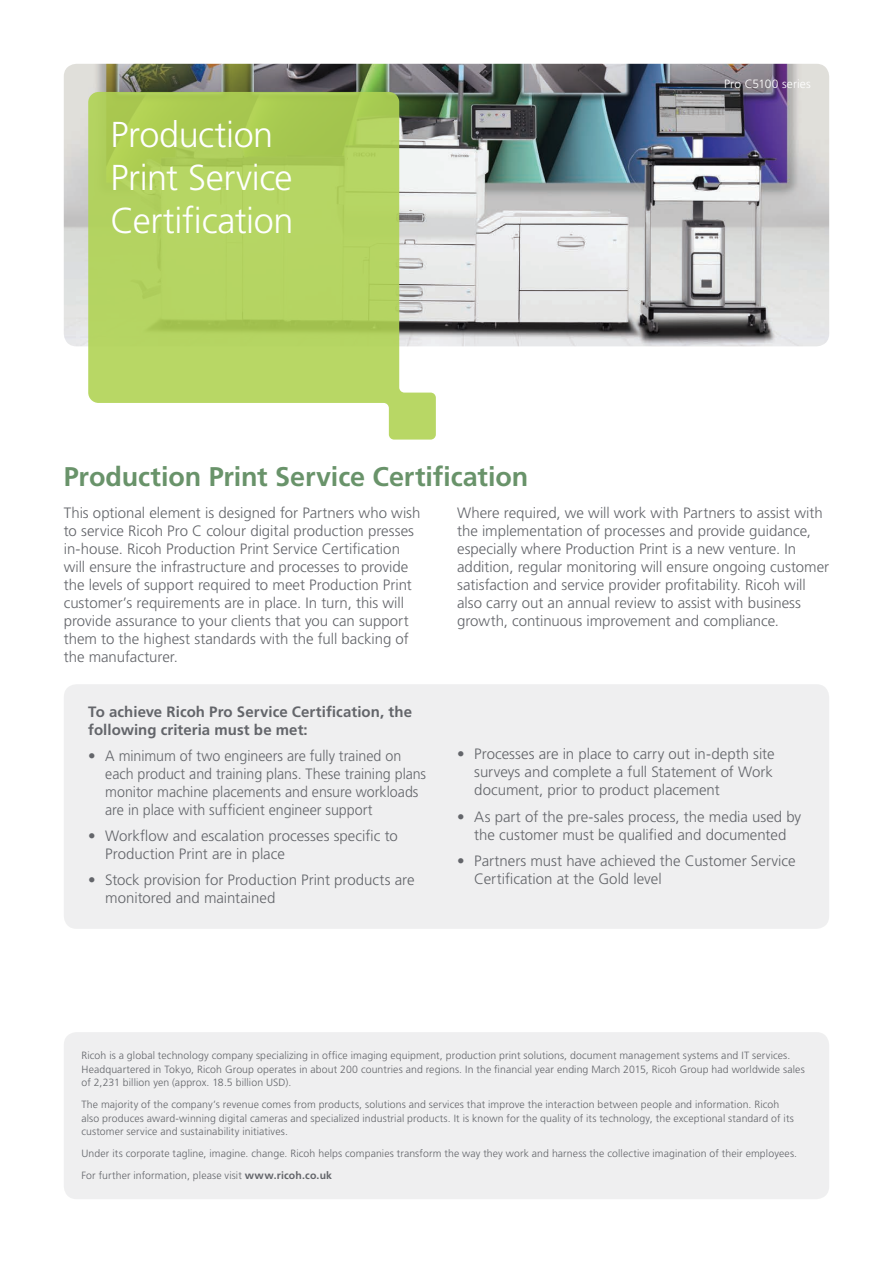
<style>
.page{position:relative;width:893px;height:1263px;background:#fff}
.page>*{position:absolute;margin:0;border:0;box-sizing:border-box;transform-origin:0 0}
.t1{font:300 36px/43.2px "Frutiger LT Std";letter-spacing:-.015em;color:#fff}
.Ricoh_subhead{font:700 27px "Frutiger LT Std";letter-spacing:-.005em;color:#69936a}
.t2{font:300 15px/18px "Frutiger LT Std";color:#63656a}
.t3{font:700 15px/18px "Frutiger LT Std";letter-spacing:.005em;color:#63656a}
.Bullet_header{font:300 12px "Frutiger LT Std";letter-spacing:.01em;color:#fff}
.RICOH_body{font:300 10.5px/13.5px "Frutiger LT Std";letter-spacing:.01em;color:#63656a}
.s1{font-weight:700}
</style>
<div class="page">
<div style="left:64px;top:684px;width:765px;height:245px;background:#efeff0;border-radius:13px"></div>
<div style="left:64px;top:1032px;width:765px;height:167px;background:#efeff0;border-radius:13px"></div>
<img style="left:64px;top:64px;width:765px;height:282px">
<svg style="left:88px;top:92px;width:348px;height:348px;background:#bbd577"></svg>
<p class="t1" style="left:111px;top:113px;width:184px">Production<br>Print Service<br>Certification</p>
<p class="Bullet_header" style="left:724px;top:77px;width:88px">Pro C5100 series</p>
<p class="Ricoh_subhead" style="left:64px;top:461px;width:466px">Production Print Service Certification</p>
<p class="t2" style="left:64px;top:504px;width:358px">This optional element is designed for Partners who wish to service Ricoh Pro C colour digital production presses in-house. Ricoh Production Print Service Certification will ensure the infrastructure and processes to provide the levels of support required to meet Production Print customer’s requirements are in place. In turn, this will provide assurance to your clients that you can support them to the highest standards with the full backing of the manufacturer.</p>
<p class="t2" style="left:457px;top:504px;width:374px">Where required, we will work with Partners to assist with the implementation of processes and provide guidance, especially where Production Print is a new venture. In addition, regular monitoring will ensure ongoing customer satisfaction and service provider profitability. Ricoh will also carry out an annual review to assist with business growth, continuous improvement and compliance.</p>
<p class="t3" style="left:88px;top:702px;width:325px">To achieve Ricoh Pro Service Certification, the following criteria must be met:</p>
<p class="t2" style="left:105px;top:747px;width:322px;text-indent:-17px">• A minimum of two engineers are fully trained on each product and training plans. These training plans monitor machine placements and ensure workloads are in place with sufficient engineer support</p>
<p class="t2" style="left:105px;top:827px;width:294px;text-indent:-17px">• Workflow and escalation processes specific to<br>Production Print are in place</p>
<p class="t2" style="left:105px;top:871px;width:311px;text-indent:-17px">• Stock provision for Production Print products are monitored and maintained</p>
<p class="t2" style="left:474px;top:745px;width:302px;text-align:justify;text-indent:-17px">• Processes are in place to carry out in-depth site surveys and complete a full Statement of Work document, prior to product placement</p>
<p class="t2" style="left:457px;top:807px;width:345px;text-align:center">• As part of the pre-sales process, the media used by the customer must be qualified and documented</p>
<p class="t2" style="left:474px;top:852px;width:323px;text-indent:-17px">• Partners must have achieved the Customer Service<br>Certification at the Gold level</p>
<p class="RICOH_body" style="left:81px;top:1049px;width:725px">Ricoh is a global technology company specializing in office imaging equipment, production print solutions, document management systems and IT services.<br>Headquartered in Tokyo, Ricoh Group operates in about 200 countries and regions. In the financial year ending March 2015, Ricoh Group had worldwide sales of 2,231 billion yen (approx. 18.5 billion USD).</p>
<p class="RICOH_body" style="left:81px;top:1098px;width:714px">The majority of the company’s revenue comes from products, solutions and services that improve the interaction between people and information. Ricoh also produces award-winning digital cameras and specialized industrial products. It is known for the quality of its technology, the exceptional standard of its customer service and sustainability initiatives.</p>
<p class="RICOH_body" style="left:81px;top:1147px;width:717px">Under its corporate tagline, imagine. change. Ricoh helps companies transform the way they work and harness the collective imagination of their employees.</p>
<p class="RICOH_body" style="left:81px;top:1169px;width:252px">For further information, please visit <span class="s1">www.ricoh.co.uk</span></p>
</div>
